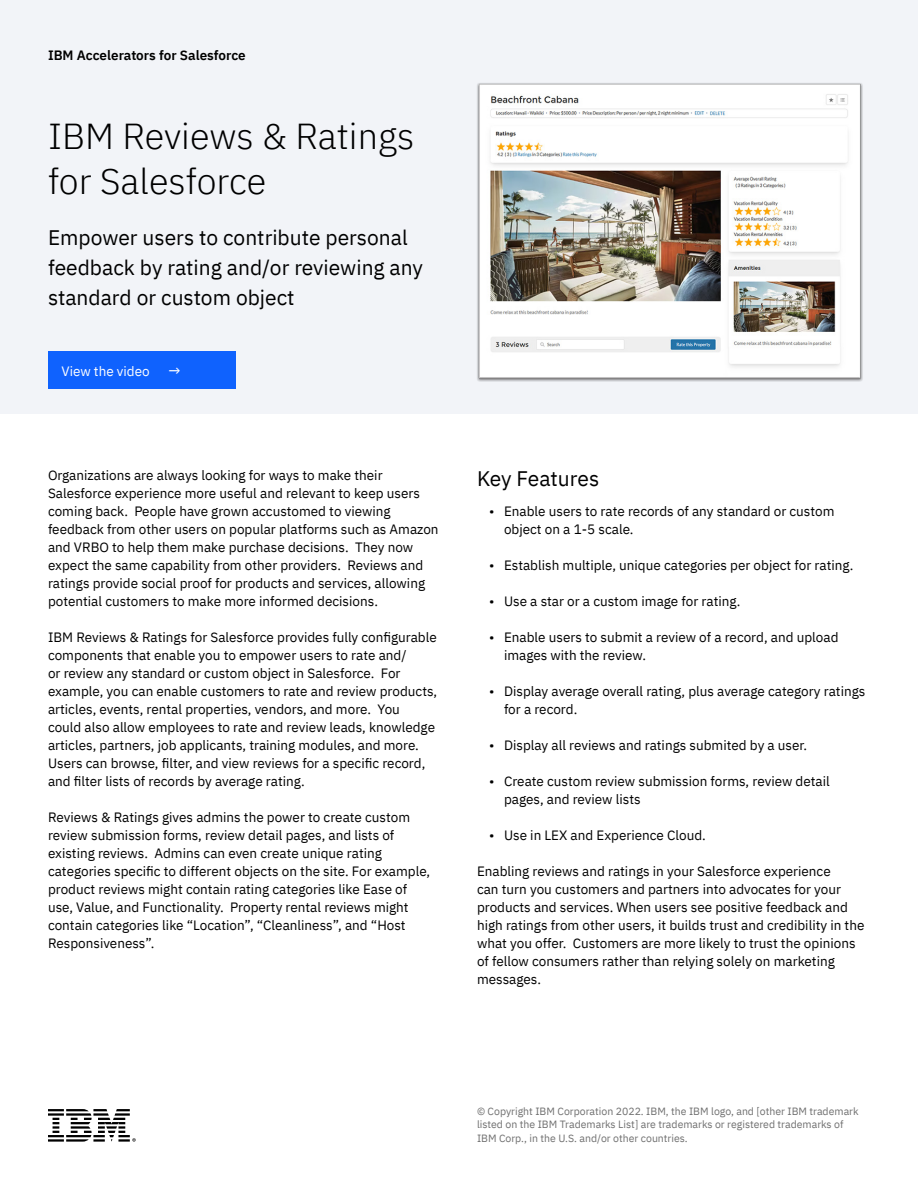
<style>
.page{position:relative;width:918px;height:1191px;background:#fff}
.page>*{position:absolute;margin:0;border:0;box-sizing:border-box;transform-origin:0 0}
.Title_24_30{font:300 36px/45px "IBM Plex Sans";color:#000}
.Subtitle{font:21px/30px "IBM Plex Sans";color:#000}
.Heading{font:21px "IBM Plex Sans";color:#000}
.Button{font:15px "IBM Plex Sans";color:#fff}
.Body_text{font:13.5px/18px "IBM Plex Sans";color:#000}
.Business_unit{font:600 13.5px "IBM Plex Sans";color:#000}
.Button-2{font:13.5px "IBM Plex Sans";color:#fff}
.Copyright_Grey{font:10.5px/13.5px "IBM Plex Sans";color:#6f6f6f}
.s1{font-family:"IBM Plex Sans Thai Looped"}
</style>
<div class="page">
<div style="left:0;top:0;width:918px;height:413px;background:#f2f4f8"></div>
<svg style="left:48px;top:1109px;width:88px;height:32px"></svg>
<div style="left:48px;top:351px;width:188px;height:38px;background:#0f62fe"></div>
<img style="left:477px;top:83px;width:386px;height:299px">
<p class="Business_unit" style="left:48px;top:44px;width:199px">IBM Accelerators for Salesfo<span class="s1">rce</span></p>
<h1 class="Title_24_30" style="left:48px;top:111px;width:368px">IBM Reviews &amp; Ratings for Salesforce</h1>
<h2 class="Subtitle" style="left:48px;top:221px;width:377px">Empower users to contribute personal feedback by rating and/or reviewing any standard or custom object</h2>
<p class="Button-2" style="left:62px;top:360px;width:90px">View the video</p>
<p class="Button" style="left:169px;top:359px;width:14px">→</p>
<p class="Body_text" style="left:48px;top:465px;width:392px">Organizations are always looking for ways to make their Salesforce experience more useful and relevant to keep users coming back. People have grown accustomed to viewing feedback from other users on popular platforms such as Amazon and VRBO to help them make purchase decisions. They now expect the same capability from other providers. Reviews and ratings provide social proof for products and services, allowing potential customers to make more informed decisions.</p>
<p class="Body_text" style="left:48px;top:627px;width:391px">IBM Reviews &amp; Ratings for Salesforce provides fully configurable components that enable you to empower users to rate and/<br>or review any standard or custom object in Salesforce. For example, you can enable customers to rate and review products, articles, events, rental properties, vendors, and more. You<br>could also allow employees to rate and review leads, knowledge articles, partners, job applicants, training modules, and more.<br>Users can browse, filter, and view reviews for a specific record, and filter lists of records by average rating.</p>
<p class="Body_text" style="left:48px;top:807px;width:384px">Reviews &amp; Ratings gives admins the power to create custom review submission forms, review detail pages, and lists of existing reviews. Admins can even create unique rating categories specific to different objects on the site. For example, product reviews might contain rating categories like Ease of use, Value, and Functionality. Property rental reviews might contain categories like “Location”, “Cleanliness”, and “Host Responsiveness”.</p>
<h3 class="Heading" style="left:477px;top:463px;width:124px">Key Features</h3>
<p class="Body_text" style="left:504px;top:501px;width:332px;text-indent:-15px">• Enable users to rate records of any standard or custom object on a 1-5 scale.</p>
<p class="Body_text" style="left:489px;top:555px;width:366px">• Establish multiple, unique categories per object for rating.</p>
<p class="Body_text" style="left:489px;top:591px;width:253px">• Use a star or a custom image for rating.</p>
<p class="Body_text" style="left:504px;top:627px;width:336px;text-indent:-15px">• Enable users to submit a review of a record, and upload images with the review.</p>
<p class="Body_text" style="left:504px;top:681px;width:363px;text-indent:-15px">• Display average overall rating, plus average category ratings for a record.</p>
<p class="Body_text" style="left:489px;top:735px;width:320px">• Display all reviews and ratings submited by a user.</p>
<p class="Body_text" style="left:504px;top:771px;width:327px;text-indent:-15px">• Create custom review submission forms, review detail pages, and review lists</p>
<p class="Body_text" style="left:489px;top:825px;width:218px">• Use in LEX and Experience Cloud.</p>
<p class="Body_text" style="left:477px;top:861px;width:389px">Enabling reviews and ratings in your Salesforce experience<br>can turn you customers and partners into advocates for your products and services. When users see positive feedback and high ratings from other users, it builds trust and credibility in the what you offer. Customers are more likely to trust the opinions of fellow consumers rather than relying solely on marketing messages.</p>
<p class="Copyright_Grey" style="left:477px;top:1103px;width:383px">© Copyright IBM Corporation 2022. IBM, the IBM logo, and [other IBM trademark listed on the IBM Trademarks List] are trademarks or registered trademarks of<br>IBM Corp., in the U.S. and/or other countries.</p>
</div>
